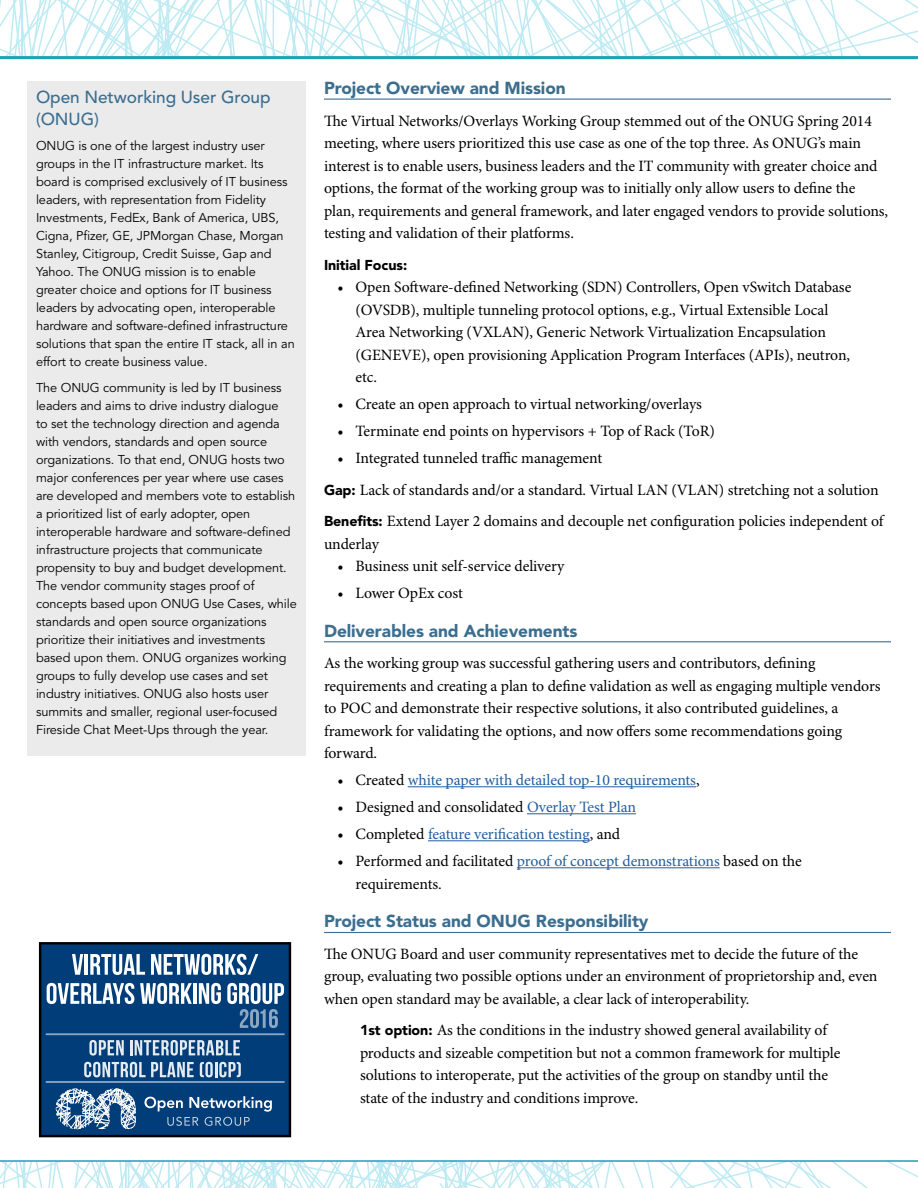
<style>
.page{position:relative;width:918px;height:1188px;background:#fff}
.page>*{position:absolute;margin:0;border:0;box-sizing:border-box;transform-origin:0 0}
.t1{font:900 17.25px "Avenir LT Std";letter-spacing:-.005em;color:#3b6e8f}
.t2{font:500 17.25px/21.6px "Avenir LT Std";letter-spacing:-.005em;color:#3b6e8f}
.t3{font:15.75px/22.5px "Minion Pro";letter-spacing:-.01em;color:#000}
.t4{font:15.75px "Minion Pro";letter-spacing:-.005em;color:#215e9e}
.t5{font:900 14.25px "Avenir LT Std";letter-spacing:-.005em;color:#000}
.t6{font:12.75px/18px "Avenir LT Std";letter-spacing:-.005em;color:#000}
.s1{font-family:"Avenir LT Std";font-weight:900;font-size:14.25px}
.s2{color:#000}
.s3{color:#215e9e}
</style>
<div class="page">
<svg style="left:1px;top:0;width:917px;height:56px"></svg>
<svg style="left:1px;top:1162px;width:917px;height:26px"></svg>
<hr style="left:0;top:56px;width:918px;height:3px;background:#21a0b7">
<hr style="left:0;top:1160px;width:918px;height:2px;background:#21a0b7">
<div style="left:40px;top:943px;width:250px;height:193px;background:#003d79"></div>
<div style="left:39px;top:942px;width:252px;height:195px;border:2px solid #000"></div>
<svg style="left:55px;top:1088px;width:81px;height:42px"></svg>
<svg style="left:144px;top:1096px;width:128px;height:30px"></svg>
<svg style="left:72px;top:954px;width:11px;height:21px"></svg>
<hr style="left:85px;top:954px;width:3px;height:21px;background:#fff">
<svg style="left:90px;top:954px;width:55px;height:21px"></svg>
<svg style="left:151px;top:954px;width:107px;height:21px"></svg>
<svg style="left:47px;top:983px;width:87px;height:21px"></svg>
<svg style="left:140px;top:983px;width:52px;height:21px"></svg>
<hr style="left:193px;top:983px;width:4px;height:21px;background:#fff">
<svg style="left:199px;top:983px;width:22px;height:21px"></svg>
<svg style="left:227px;top:983px;width:57px;height:45px"></svg>
<svg style="left:89px;top:1040px;width:35px;height:16px"></svg>
<svg style="left:130px;top:1040px;width:110px;height:16px"></svg>
<svg style="left:84px;top:1062px;width:110px;height:15px"></svg>
<svg style="left:200px;top:1062px;width:41px;height:15px"></svg>
<hr style="left:46px;top:1033px;width:239px;height:2px;background:#fff">
<hr style="left:46px;top:1081px;width:239px;height:2px;background:#fff">
<hr style="left:324px;top:99px;width:567px;height:1px;background:#3b6e8f">
<hr style="left:324px;top:641px;width:567px;height:1px;background:#3b6e8f">
<hr style="left:408px;top:786px;width:288px;height:1px;background:#215e9e">
<hr style="left:527px;top:813px;width:109px;height:1px;background:#215e9e">
<hr style="left:428px;top:840px;width:162px;height:1px;background:#215e9e">
<hr style="left:517px;top:867px;width:203px;height:1px;background:#215e9e">
<hr style="left:324px;top:932px;width:567px;height:1px;background:#3b6e8f">
<div style="left:27px;top:81px;width:279px;height:675px;background:#ebebec"></div>
<p class="t2" style="left:36px;top:87px;width:236px">Open Networking User Group (ONUG)</p>
<p class="t6" style="left:36px;top:137px;width:260px">ONUG is one of the largest industry user groups in the IT infrastructure market. Its board is comprised exclusively of IT business leaders, with representation from Fidelity Investments, FedEx, Bank of America, UBS, Cigna, Pfizer, GE, JPMorgan Chase, Morgan Stanley, Citigroup, Credit Suisse, Gap and Yahoo. The ONUG mission is to enable greater choice and options for IT business leaders by advocating open, interoperable hardware and software-defined infrastructure solutions that span the entire IT stack, all in an effort to create business value.</p>
<p class="t6" style="left:36px;top:379px;width:262px">The ONUG community is led by IT business leaders and aims to drive industry dialogue<br>to set the technology direction and agenda with vendors, standards and open source organizations. To that end, ONUG hosts two major conferences per year where use cases are developed and members vote to establish a prioritized list of early adopter, open interoperable hardware and software-defined infrastructure projects that communicate propensity to buy and budget development.<br>The vendor community stages proof of concepts based upon ONUG Use Cases, while standards and open source organizations prioritize their initiatives and investments based upon them. ONUG organizes working groups to fully develop use cases and set industry initiatives. ONUG also hosts user summits and smaller, regional user-focused Fireside Chat Meet-Ups through the year.</p>
<p class="t1" style="left:324px;top:78px;width:243px">Project Overview and Mission</p>
<p class="t3" style="left:324px;top:110px;width:566px">The Virtual Networks/Overlays Working Group stemmed out of the ONUG Spring 2014 meeting, where users prioritized this use case as one of the top three. As ONUG’s main interest is to enable users, business leaders and the IT community with greater choice and options, the format of the working group was to initially only allow users to define the plan, requirements and general framework, and later engaged vendors to provide solutions, testing and validation of their platforms.</p>
<p class="t5" style="left:324px;top:256px;width:85px">Initial Focus:</p>
<p class="t3" style="left:356px;top:276px;width:497px;text-indent:-18px">• Open Software-defined Networking (SDN) Controllers, Open vSwitch Database (OVSDB), multiple tunneling protocol options, e.g., Virtual Extensible Local Area Networking (VXLAN), Generic Network Virtualization Encapsulation (GENEVE), open provisioning Application Program Interfaces (APIs), neutron, etc.</p>
<p class="t3" style="left:338px;top:393px;width:366px">• Create an open approach to virtual networking/overlays</p>
<p class="t3" style="left:338px;top:420px;width:379px">• Terminate end points on hypervisors + Top of Rack (ToR)</p>
<p class="t3" style="left:324px;top:443px;width:561px;line-height:31.5px;text-indent:14px">• Integrated tunneled traffic management<br><span class="s1">Gap:</span> Lack of standards and/or a standard. Virtual LAN (VLAN) stretching not a solution<br><span class="s1">Benefits:</span> Extend Layer 2 domains and decouple net configuration policies independent of</p>
<p class="t3" style="left:324px;top:533px;width:57px">underlay</p>
<p class="t3" style="left:338px;top:555px;width:228px">• Business unit self-service delivery</p>
<p class="t3" style="left:338px;top:582px;width:127px">• Lower OpEx cost</p>
<p class="t1" style="left:324px;top:620px;width:255px">Deliverables and Achievements</p>
<p class="t3" style="left:324px;top:653px;width:558px">As the working group was successful gathering users and contributors, defining requirements and creating a plan to define validation as well as engaging multiple vendors to POC and demonstrate their respective solutions, it also contributed guidelines, a framework for validating the options, and now offers some recommendations going forward.</p>
<p class="t4" style="left:337px;top:771px;width:364px"><span class="s2">• Created</span> white paper with detailed top-10 requirements<span class="s2">,</span></p>
<p class="t3" style="left:337px;top:797px;width:300px">• Designed and consolidated <span class="s3">Overlay Test Plan</span></p>
<p class="t4" style="left:337px;top:825px;width:284px"><span class="s2">• Completed</span> feature verification testing<span class="s2">, and</span></p>
<p class="t3" style="left:356px;top:851px;width:448px;text-indent:-18px">• Performed and facilitated <span class="s3">proof of concept demonstrations</span> based on the requirements.</p>
<p class="t1" style="left:324px;top:911px;width:326px">Project Status and ONUG Responsibility</p>
<p class="t3" style="left:324px;top:943px;width:555px">The ONUG Board and user community representatives met to decide the future of the group, evaluating two possible options under an environment of proprietorship and, even when open standard may be available, a clear lack of interoperability.</p>
<p class="t3" style="left:360px;top:1020px;width:482px"><span class="s1">1st option:</span> As the conditions in the industry showed general availability of products and sizeable competition but not a common framework for multiple solutions to interoperate, put the activities of the group on standby until the state of the industry and conditions improve.</p>
</div>
